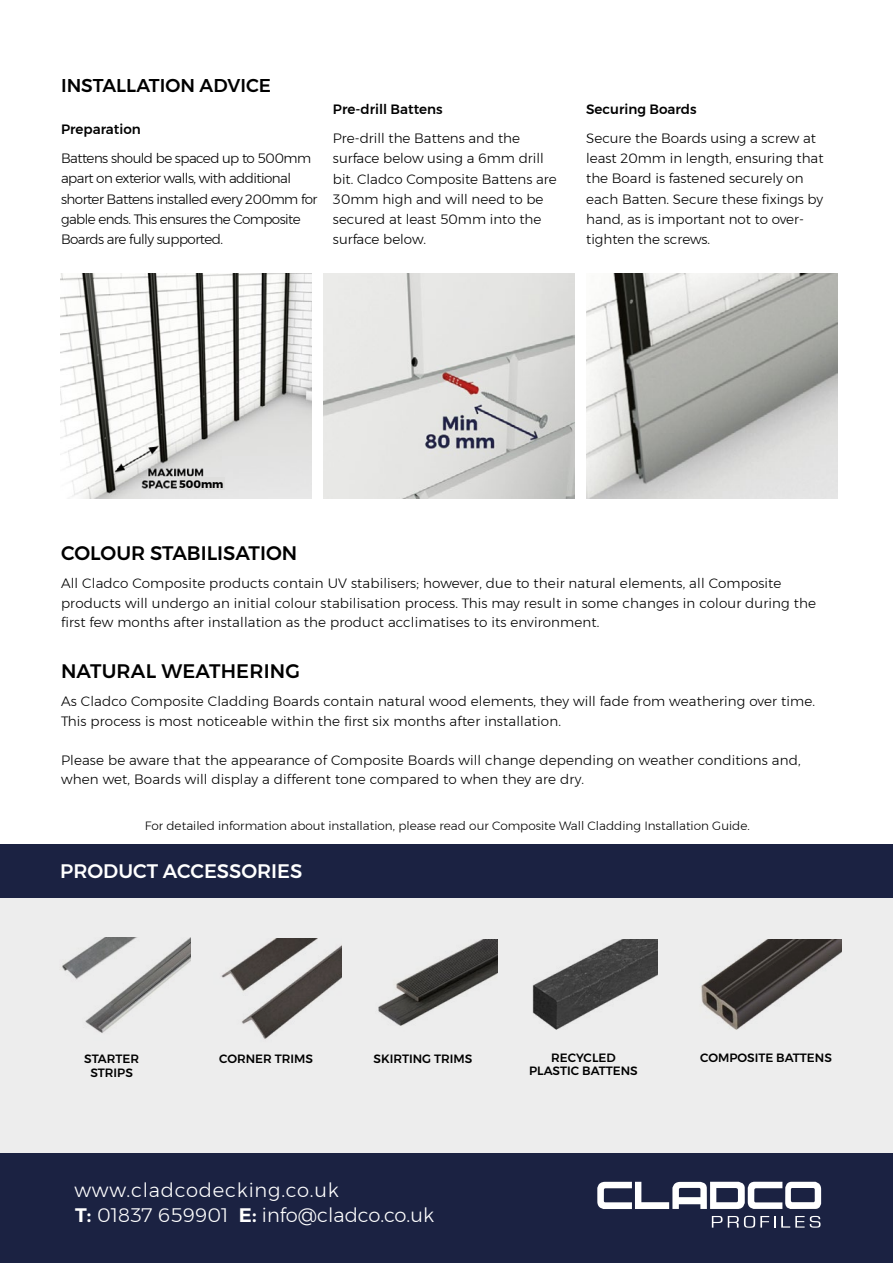
<style>
.page{position:relative;width:893px;height:1263px;background:#fff}
.page>*{position:absolute;margin:0;border:0;box-sizing:border-box;transform-origin:0 0}
.t1{font:500 19.5px "Montserrat";color:#000}
.t2{font:300 19.5px "Montserrat";color:#fff}
.t3{font:300 19.5px "Montserrat";letter-spacing:.04em;color:#fff}
.t4{font:500 19.5px "Montserrat";color:#fff}
.t5{font:500 18.45px "Montserrat";color:#000}
.t6{font:300 13.5px/20.2px "Montserrat";letter-spacing:.005em;color:#000}
.t7{font:300 13.5px/20.2px "Montserrat";letter-spacing:-.04em;color:#000}
.t8{font:500 13.5px "Montserrat";color:#000}
.t9{font:300 12px "Montserrat";color:#000}
.t10{font:500 12px/13.5px "Montserrat";color:#000;text-align:center}
.t11{font:700 10.8px "Montserrat";color:#000}
.s1{font-weight:600}
</style>
<div class="page">
<div style="left:0;top:856px;width:893px;height:320px;background:#ededed"></div>
<img style="left:62px;top:938px;width:128px;height:95px">
<img style="left:532px;top:939px;width:126px;height:91px">
<img style="left:701px;top:939px;width:141px;height:91px">
<img style="left:221px;top:939px;width:121px;height:100px">
<img style="left:378px;top:939px;width:119px;height:87px">
<div style="left:0;top:844px;width:893px;height:54px;background:#1b2242"></div>
<div style="left:0;top:1153px;width:893px;height:110px;background:#1b2242"></div>
<svg style="left:712px;top:1216px;width:108px;height:12px"></svg>
<svg style="left:597px;top:1182px;width:224px;height:27px"></svg>
<img style="left:323px;top:273px;width:251px;height:225px">
<img style="left:586px;top:273px;width:251px;height:225px">
<img style="left:60px;top:273px;width:251px;height:226px">
<div style="left:179px;top:477px;width:46px;height:13px;background:#dededd"></div>
<h2 class="t5" style="left:61px;top:71px;width:212px">INSTALLATION ADVICE</h2>
<p class="t8" style="left:61px;top:118px;width:81px">Preparation</p>
<p class="t7" style="left:61px;top:148px;width:258px">Battens should be spaced up to 500mm apart on exterior walls, with additional shorter Battens installed every 200mm for gable ends. This ensures the Composite Boards are fully supported.</p>
<p class="t8" style="left:333px;top:98px;width:111px">Pre-drill Battens</p>
<p class="t6" style="left:333px;top:128px;width:225px">Pre-drill the Battens and the surface below using a 6mm drill bit. Cladco Composite Battens are<br>30mm high and will need to be secured at least 50mm into the surface below.</p>
<p class="t8" style="left:586px;top:98px;width:112px">Securing Boards</p>
<p class="t6" style="left:586px;top:128px;width:239px">Secure the Boards using a screw at least 20mm in length, ensuring that the Board is fastened securely on each Batten. Secure these fixings by hand, as is important not to over&shy;tighten the screws.</p>
<p class="t11" style="left:179px;top:475px;width:46px">500mm</p>
<h1 class="t1" style="left:61px;top:538px;width:238px">COLOUR STABILISATION</h1>
<p class="t6" style="left:61px;top:573px;width:756px;line-height:19.5px">All Cladco Composite products contain UV stabilisers; however, due to their natural elements, all Composite products will undergo an initial colour stabilisation process. This may result in some changes in colour during the first few months after installation as the product acclimatises to its environment.</p>
<h1 class="t1" style="left:61px;top:656px;width:240px">NATURAL WEATHERING</h1>
<p class="t6" style="left:61px;top:691px;width:756px;line-height:19.5px">As Cladco Composite Cladding Boards contain natural wood elements, they will fade from weathering over time.<br>This process is most noticeable within the first six months after installation.</p>
<p class="t6" style="left:61px;top:750px;width:741px;line-height:19.5px">Please be aware that the appearance of Composite Boards will change depending on weather conditions and, when wet, Boards will display a different tone compared to when they are dry.</p>
<p class="t9" style="left:145px;top:817px;width:607px">For detailed information about installation, please read our Composite Wall Cladding Installation Guide.</p>
<h1 class="t4" style="left:60px;top:856px;width:244px">PRODUCT ACCESSORIES</h1>
<p class="t10" style="left:219px;top:1052px;width:95px">CORNER TRIMS</p>
<p class="t10" style="left:374px;top:1052px;width:100px">SKIRTING TRIMS</p>
<p class="t10" style="left:700px;top:1050px;width:133px">COMPOSITE BATTENS</p>
<p class="t10" style="left:84px;top:1052px;width:57px">STARTER<br>STRIPS</p>
<p class="t10" style="left:529px;top:1050px;width:110px">RECYCLED<br>PLASTIC BATTENS</p>
<h1 class="t3" style="left:74px;top:1175px;width:266px">www.cladcodecking.co.uk</h1>
<h1 class="t2" style="left:75px;top:1201px;width:360px"><span class="s1">T:</span> 01837 659901 <span class="s1">E:</span> info@cladco.co.uk</h1>
</div>
